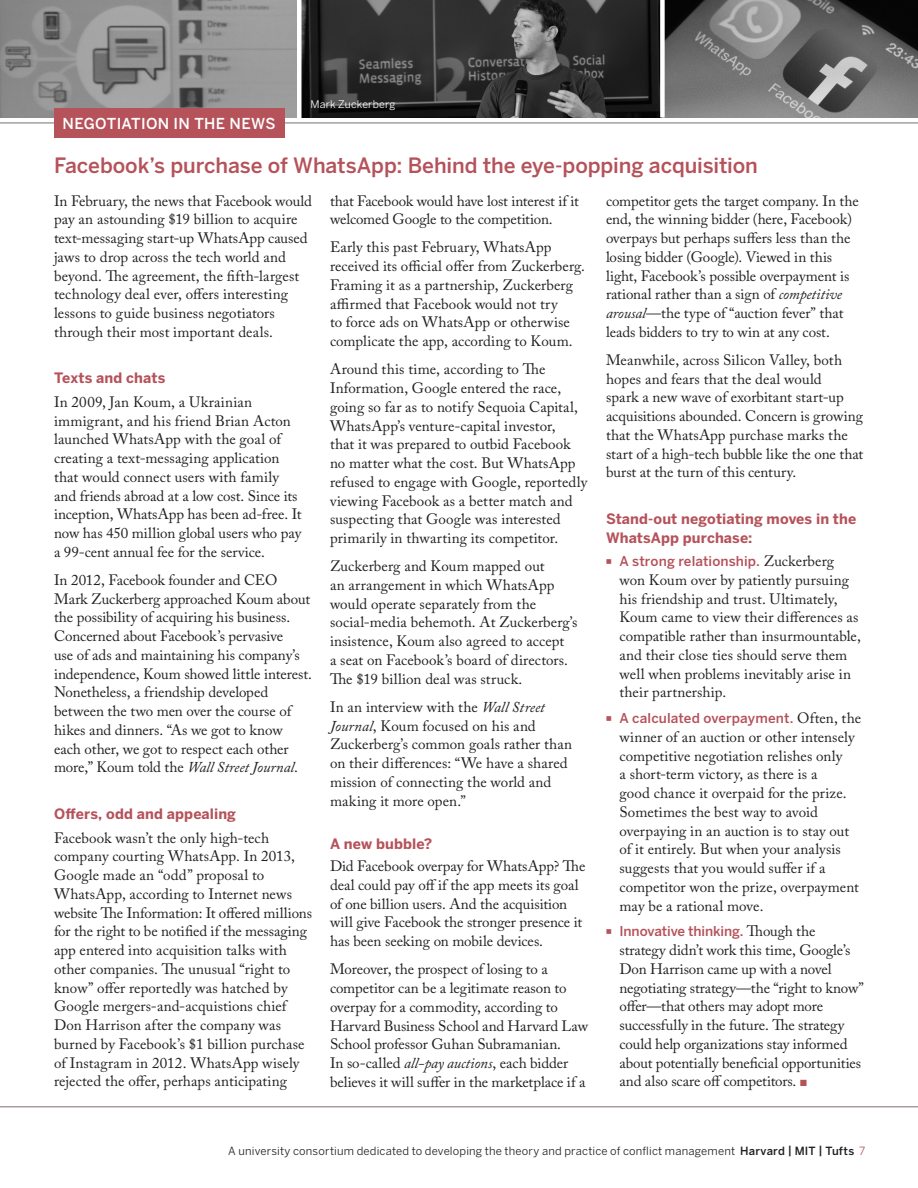
<style>
.page{position:relative;width:918px;height:1188px;background:#fff}
.page>*{position:absolute;margin:0;border:0;box-sizing:border-box;transform-origin:0 0}
.header__upper_lower{font:500 21px "Benton Sans";letter-spacing:-.005em;color:#b5525a}
.copy{font:15px/18.8px "Adobe Caslon Pro";color:#231f20}
.t1{font:500 15px "Benton Sans";letter-spacing:.02em;color:#fff}
.subhead{font:700 14.25px/18.8px "Benton Sans";letter-spacing:.01em;color:#b5525a}
.t2{font:500 13.5px "Benton Sans";letter-spacing:.005em;color:#b5525a}
.t3{font:11.25px "Benton Sans";letter-spacing:.015em;color:#231f20}
.t4{font:10.5px "Benton Sans";letter-spacing:.02em;color:#fff}
.s1{font-style:italic}
.s2{font-family:"Adobe Caslon Pro";font-weight:400;font-size:15px;color:#231f20}
.s3{font-weight:500}
.s4{color:#b5525a}
</style>
<div class="page">
<img style="left:302px;top:0;width:616px;height:118px">
<img style="left:0;top:0;width:297px;height:118px">
<hr style="left:0;top:122px;width:918px;height:1px;background:#7f7673">
<hr style="left:0;top:1106px;width:918px;height:1px;background:#7f7673">
<div style="left:54px;top:108px;width:230px;height:30px;background:#b5525a"></div>
<div style="left:660px;top:0;width:5px;height:117px;background:#fff"></div>
<p class="t4" style="left:310px;top:97px;width:86px">Mark Zuckerberg</p>
<p class="t1" style="left:63px;top:114px;width:214px">NEGOTIATION IN THE NEWS</p>
<p class="header__upper_lower" style="left:54px;top:153px;width:705px">Facebook’s purchase of WhatsApp: Behind the eye-popping acquisition</p>
<p class="copy" style="left:54px;top:191px;width:260px">In February, the news that Facebook would pay an astounding $19 billion to acquire text-messaging start-up WhatsApp caused jaws to drop across the tech world and beyond. The agreement, the fifth-largest technology deal ever, offers interesting lessons to guide business negotiators through their most important deals.</p>
<p class="subhead" style="left:54px;top:369px;width:113px">Texts and chats</p>
<p class="copy" style="left:54px;top:392px;width:249px">In 2009, Jan Koum, a Ukrainian immigrant, and his friend Brian Acton launched WhatsApp with the goal of creating a text-messaging application that would connect users with family and friends abroad at a low cost. Since its inception, WhatsApp has been ad-free. It now has 450 million global users who pay a 99-cent annual fee for the service.</p>
<p class="copy" style="left:54px;top:570px;width:260px">In 2012, Facebook founder and CEO Mark Zuckerberg approached Koum about the possibility of acquiring his business.<br>Concerned about Facebook’s pervasive<br>use of ads and maintaining his company’s independence, Koum showed little interest.<br>Nonetheless, a friendship developed between the two men over the course of hikes and dinners. “As we got to know each other, we got to respect each other more,” Koum told the <span class="s1">Wall Street Journal</span>.</p>
<p class="subhead" style="left:54px;top:804px;width:184px">Offers, odd and appealing</p>
<p class="copy" style="left:54px;top:828px;width:260px">Facebook wasn’t the only high-tech company courting WhatsApp. In 2013, Google made an “odd” proposal to WhatsApp, according to Internet news website The Information: It offered millions for the right to be notified if the messaging app entered into acquisition talks with other companies. The unusual “right to know” offer reportedly was hatched by Google mergers-and-acquistions chief Don Harrison after the company was burned by Facebook’s $1 billion purchase of Instagram in 2012. WhatsApp wisely rejected the offer, perhaps anticipating</p>
<p class="copy" style="left:330px;top:191px;width:250px">that Facebook would have lost interest if it welcomed Google to the competition.</p>
<p class="copy" style="left:330px;top:238px;width:257px">Early this past February, WhatsApp received its official offer from Zuckerberg.<br>Framing it as a partnership, Zuckerberg affirmed that Facebook would not try<br>to force ads on WhatsApp or otherwise complicate the app, according to Koum.</p>
<p class="copy" style="left:330px;top:360px;width:259px">Around this time, according to The Information, Google entered the race, going so far as to notify Sequoia Capital, WhatsApp’s venture-capital investor,<br>that it was prepared to outbid Facebook no matter what the cost. But WhatsApp refused to engage with Google, reportedly viewing Facebook as a better match and suspecting that Google was interested primarily in thwarting its competitor.</p>
<p class="copy" style="left:330px;top:557px;width:249px">Zuckerberg and Koum mapped out<br>an arrangement in which WhatsApp would operate separately from the social-media behemoth. At Zuckerberg’s insistence, Koum also agreed to accept<br>a seat on Facebook’s board of directors.<br>The $19 billion deal was struck.</p>
<p class="copy" style="left:330px;top:697px;width:244px">In an interview with the <span class="s1">Wall Street Journal</span>, Koum focused on his and Zuckerberg’s common goals rather than on their differences: “We have a shared mission of connecting the world and making it more open.”</p>
<p class="subhead" style="left:330px;top:834px;width:104px">A new bubble?</p>
<p class="copy" style="left:330px;top:857px;width:257px">Did Facebook overpay for WhatsApp? The deal could pay off if the app meets its goal of one billion users. And the acquisition will give Facebook the stronger presence it has been seeking on mobile devices.</p>
<p class="copy" style="left:330px;top:960px;width:260px">Moreover, the prospect of losing to a competitor can be a legitimate reason to overpay for a commodity, according to Harvard Business School and Harvard Law School professor Guhan Subramanian.<br>In so-called <span class="s1">all-pay auctions</span>, each bidder believes it will suffer in the marketplace if a</p>
<p class="copy" style="left:606px;top:191px;width:254px">competitor gets the target company. In the end, the winning bidder (here, Facebook) overpays but perhaps suffers less than the losing bidder (Google). Viewed in this light, Facebook’s possible overpayment is rational rather than a sign of <span class="s1">competitive arousal</span>—the type of “auction fever” that leads bidders to try to win at any cost.</p>
<p class="copy" style="left:606px;top:350px;width:259px">Meanwhile, across Silicon Valley, both hopes and fears that the deal would<br>spark a new wave of exorbitant start-up acquisitions abounded. Concern is growing that the WhatsApp purchase marks the start of a high-tech bubble like the one that burst at the turn of this century.</p>
<p class="subhead" style="left:606px;top:509px;width:252px">Stand-out negotiating moves in the<br>WhatsApp purchase:</p>
<p class="t2" style="left:620px;top:553px;width:216px">A strong relationship. <span class="s2">Zuckerberg</span></p>
<p class="copy" style="left:620px;top:570px;width:243px">won Koum over by patiently pursuing his friendship and trust. Ultimately, Koum came to view their differences as compatible rather than insurmountable, and their close ties should serve them well when problems inevitably arise in their partnership.</p>
<p class="t2" style="left:620px;top:710px;width:243px">A calculated overpayment. <span class="s2">Often, the</span></p>
<p class="copy" style="left:620px;top:727px;width:241px">winner of an auction or other intensely competitive negotiation relishes only<br>a short-term victory, as there is a<br>good chance it overpaid for the prize.<br>Sometimes the best way to avoid overpaying in an auction is to stay out of it entirely. But when your analysis suggests that you would suffer if a competitor won the prize, overpayment may be a rational move.</p>
<p class="t2" style="left:620px;top:923px;width:197px">Innovative thinking. <span class="s2">Though the</span></p>
<p class="copy" style="left:620px;top:941px;width:246px">strategy didn’t work this time, Google’s Don Harrison came up with a novel negotiating strategy—the “right to know” offer—that others may adopt more successfully in the future. The strategy could help organizations stay informed about potentially beneficial opportunities and also scare off competitors.</p>
<p class="t3" style="left:228px;top:1144px;width:639px">A university consortium dedicated to developing the theory and practice of conflict management <span class="s3">Harvard | MIT | Tufts</span> <span class="s4">7</span></p>
</div>
